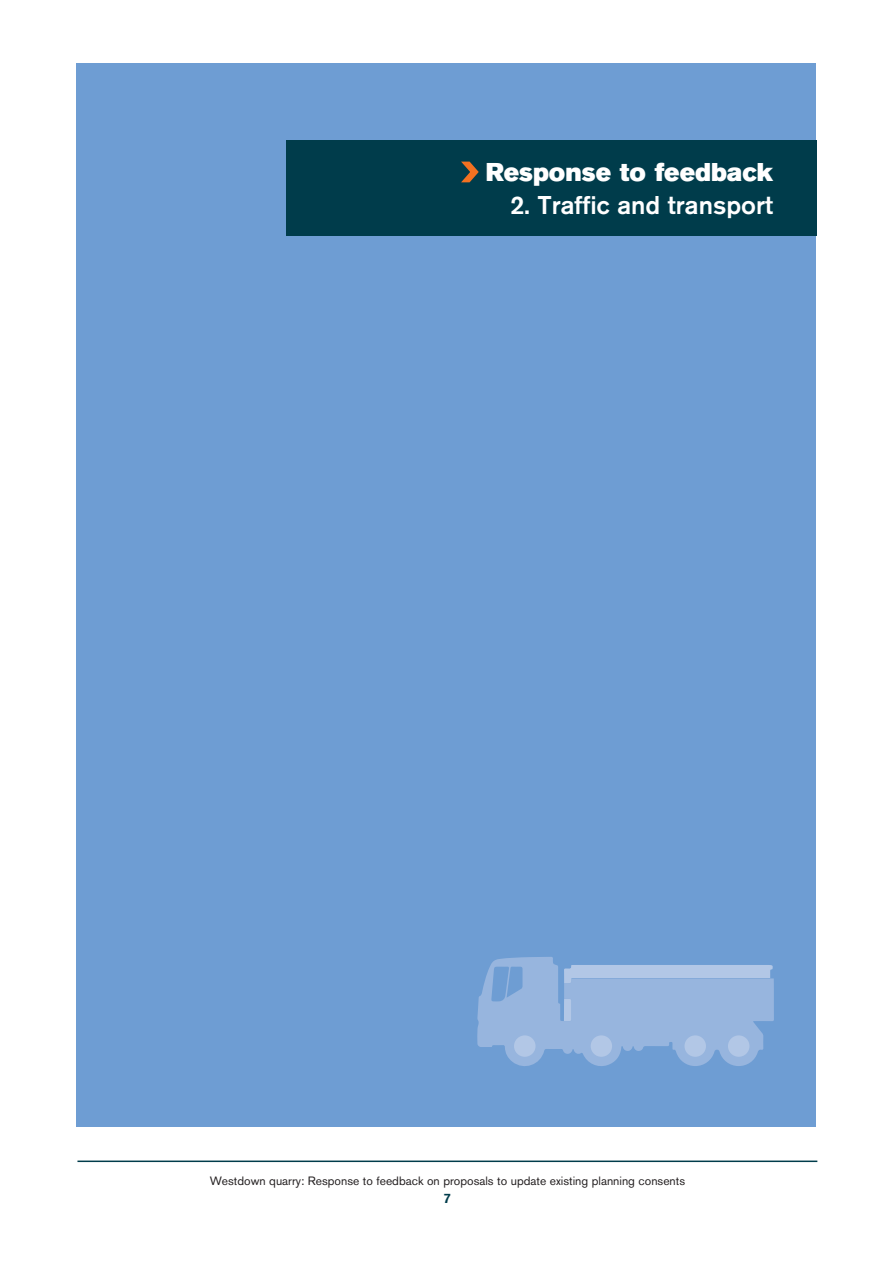
<style>
.page{position:relative;width:893px;height:1263px;background:#fff}
.page>*{position:absolute;margin:0;border:0;box-sizing:border-box;transform-origin:0 0}
.t1{font:500 25.5px "Akzidenz Grotesk BE";color:#fff}
.t2{font:25.5px "Akzidenz Grotesk BE Super";color:#fff}
.t3{font:500 13.5px "Akzidenz Grotesk BE";color:#003c4b}
.t4{font:12px "Akzidenz Grotesk BE";color:#231f20}
</style>
<div class="page">
<div style="left:76px;top:64px;width:740px;height:1063px;background:#6e9dd3"></div>
<div style="left:286px;top:140px;width:530px;height:96px;background:#003c4b"></div>
<svg style="left:461px;top:161px;width:18px;height:22px"></svg>
<svg style="left:477px;top:957px;width:297px;height:109px"></svg>
<hr style="left:77px;top:1160px;width:740px;height:2px;background:#003c4b">
<h1 class="t2" style="left:486px;top:158px;width:289px">Response to feedback</h1>
<h1 class="t1" style="left:510px;top:190px;width:264px">2. Traffic and transport</h1>
<p class="t4" style="left:210px;top:1174px;width:477px">Westdown quarry: Response to feedback on proposals to update existing planning consents</p>
<p class="t3" style="left:444px;top:1190px;width:9px">7</p>
</div>
